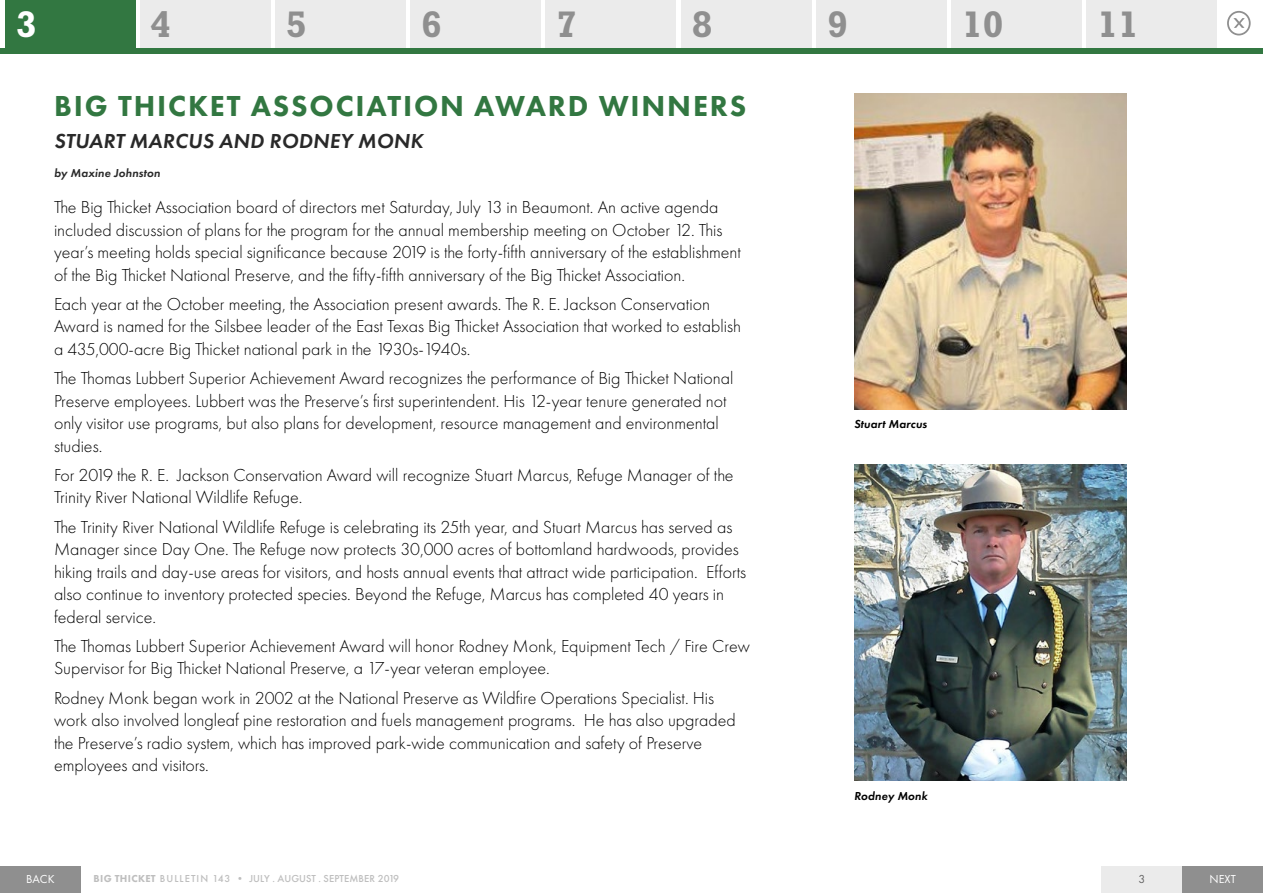
<style>
.page{position:relative;width:1263px;height:893px;background:#fff}
.page>*{position:absolute;margin:0;border:0;box-sizing:border-box;transform-origin:0 0}
.t1{font:700 37.5px "Rockwell Std";color:#8f8f8f}
.t2{font:700 37.5px "Rockwell Std";color:#fff}
.t3{font:800 30px "Futura PT";letter-spacing:.06em;color:#327741}
.t4{font:italic 600 21px "Futura PT";letter-spacing:.01em;color:#292929}
.t5{font:300 18px/22.5px "Futura PT";color:#000}
.t6{font:italic 600 12px "Futura PT";letter-spacing:.01em;color:#000}
.t7{font:italic 600 12px "Futura PT";letter-spacing:.01em;color:#292929}
.t8{font:12px "Futura PT";letter-spacing:.01em;color:#fff}
.t9{font:12px "Futura PT";color:#636363}
.t10{font:500 10.5px "Futura PT";letter-spacing:.01em;color:#bebebe}
.s1{font-weight:800}
</style>
<div class="page">
<div style="left:1227px;top:11px;width:23px;height:24px;border:2px solid #8f8f8f;border-radius:50%"></div>
<svg style="left:1233px;top:18px;width:12px;height:10px"></svg>
<div style="left:5px;top:0;width:130px;height:52px;background:#327741"></div>
<div style="left:140px;top:0;width:130px;height:52px;background:#ebebeb"></div>
<div style="left:275px;top:0;width:131px;height:52px;background:#ebebeb"></div>
<div style="left:411px;top:0;width:130px;height:52px;background:#ebebeb"></div>
<div style="left:546px;top:0;width:130px;height:52px;background:#ebebeb"></div>
<div style="left:681px;top:0;width:130px;height:52px;background:#ebebeb"></div>
<div style="left:816px;top:0;width:130px;height:52px;background:#ebebeb"></div>
<div style="left:951px;top:0;width:131px;height:52px;background:#ebebeb"></div>
<div style="left:1087px;top:0;width:130px;height:52px;background:#ebebeb"></div>
<div style="left:0;top:48px;width:1263px;height:5px;background:#327741"></div>
<div style="left:1102px;top:866px;width:161px;height:27px;background:#ebebeb"></div>
<div style="left:0;top:866px;width:81px;height:27px;background:#8f8f8f"></div>
<div style="left:1182px;top:866px;width:81px;height:27px;background:#8f8f8f"></div>
<img style="left:854px;top:93px;width:273px;height:317px">
<img style="left:854px;top:464px;width:273px;height:317px">
<h1 class="t2" style="left:16px;top:2px;width:22px">3</h1>
<h1 class="t1" style="left:151px;top:2px;width:22px">4</h1>
<h1 class="t1" style="left:286px;top:2px;width:22px">5</h1>
<h1 class="t1" style="left:421px;top:2px;width:22px">6</h1>
<h1 class="t1" style="left:557px;top:2px;width:22px">7</h1>
<h1 class="t1" style="left:692px;top:2px;width:22px">8</h1>
<h1 class="t1" style="left:827px;top:2px;width:22px">9</h1>
<h1 class="t1" style="left:962px;top:2px;width:43px">10</h1>
<h1 class="t1" style="left:1097px;top:2px;width:43px">11</h1>
<h2 class="t3" style="left:54px;top:88px;width:694px">BIG THICKET ASSOCIATION AWARD WINNERS</h2>
<p class="t4" style="left:54px;top:128px;width:370px">STUART MARCUS AND RODNEY MONK</p>
<p class="t7" style="left:54px;top:165px;width:108px">by Maxine Johnston</p>
<p class="t5" style="left:54px;top:196px;width:688px">The Big Thicket Association board of directors met Saturday, July 13 in Beaumont. An active agenda included discussion of plans for the program for the annual membership meeting on October 12. This year’s meeting holds special significance because 2019 is the forty-fifth anniversary of the establishment of the Big Thicket National Preserve, and the fifty-fifth anniversary of the Big Thicket Association.</p>
<p class="t5" style="left:54px;top:293px;width:688px">Each year at the October meeting, the Association present awards. The R. E. Jackson Conservation<br>Award is named for the Silsbee leader of the East Texas Big Thicket Association that worked to establish a 435,000-acre Big Thicket national park in the 1930s-1940s.</p>
<p class="t5" style="left:54px;top:367px;width:681px">The Thomas Lubbert Superior Achievement Award recognizes the performance of Big Thicket National Preserve employees. Lubbert was the Preserve’s first superintendent. His 12-year tenure generated not only visitor use programs, but also plans for development, resource management and environmental studies.</p>
<p class="t5" style="left:54px;top:464px;width:681px">For 2019 the R. E. Jackson Conservation Award will recognize Stuart Marcus, Refuge Manager of the<br>Trinity River National Wildlife Refuge.</p>
<p class="t5" style="left:54px;top:516px;width:694px">The Trinity River National Wildlife Refuge is celebrating its 25th year, and Stuart Marcus has served as Manager since Day One. The Refuge now protects 30,000 acres of bottomland hardwoods, provides hiking trails and day-use areas for visitors, and hosts annual events that attract wide participation. Efforts also continue to inventory protected species. Beyond the Refuge, Marcus has completed 40 years in federal service.</p>
<p class="t5" style="left:54px;top:635px;width:697px">The Thomas Lubbert Superior Achievement Award will honor Rodney Monk, Equipment Tech / Fire Crew<br>Supervisor for Big Thicket National Preserve, a 17-year veteran employee.</p>
<p class="t5" style="left:54px;top:687px;width:683px">Rodney Monk began work in 2002 at the National Preserve as Wildfire Operations Specialist. His work also involved longleaf pine restoration and fuels management programs. He has also upgraded the Preserve’s radio system, which has improved park-wide communication and safety of Preserve employees and visitors.</p>
<p class="t6" style="left:854px;top:416px;width:75px">Stuart Marcus</p>
<p class="t6" style="left:854px;top:788px;width:75px">Rodney Monk</p>
<p class="t10" style="left:94px;top:872px;width:307px"><span class="s1">BIG THICKET</span> BULLETIN 143 • JULY . AUGUST . SEPTEMBER 2019</p>
<p class="t8" style="left:26px;top:872px;width:30px">BACK</p>
<p class="t9" style="left:1138px;top:872px;width:8px">3</p>
<p class="t8" style="left:1209px;top:872px;width:28px">NEXT</p>
</div>
